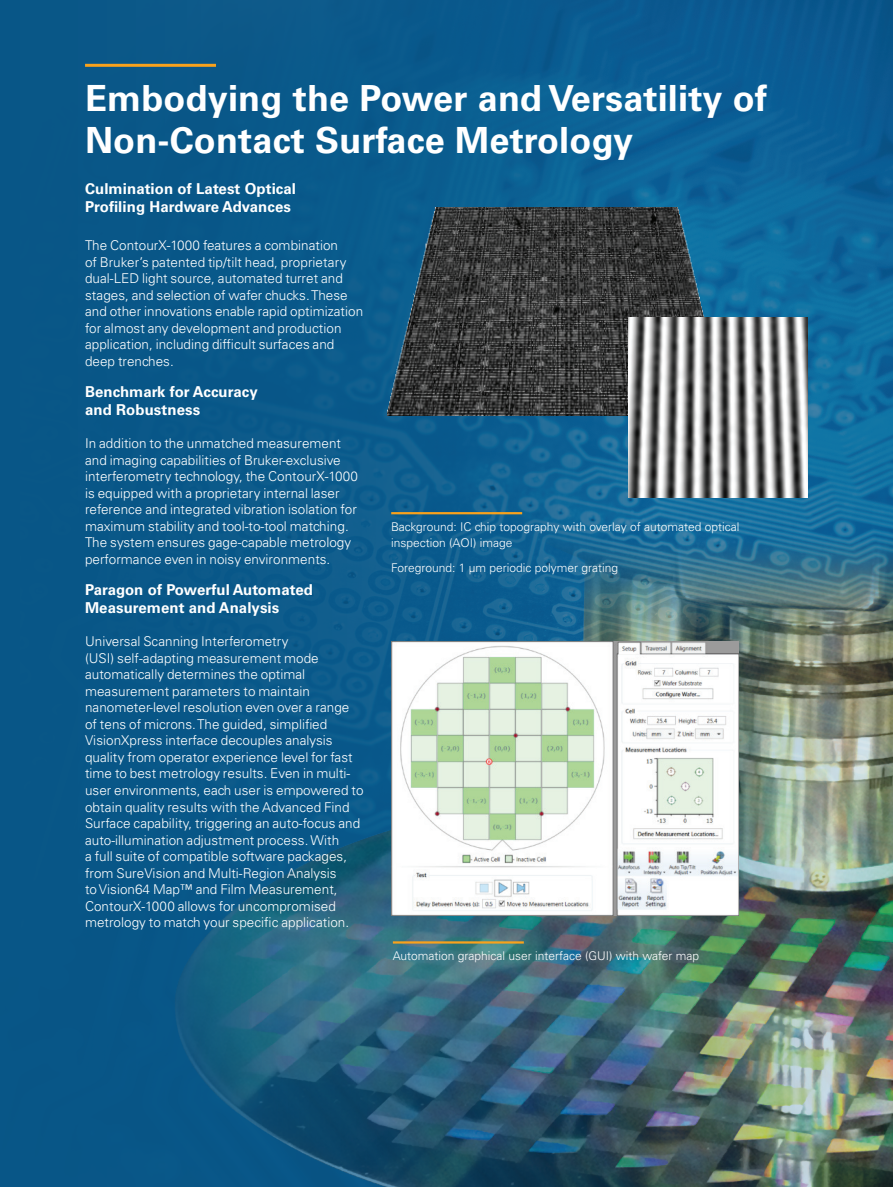
<style>
.page{position:relative;width:893px;height:1187px;background:#fff}
.page>*{position:absolute;margin:0;border:0;box-sizing:border-box;transform-origin:0 0}
.Headline_Reverse{font:700 36px/42px "Univers LT Std";letter-spacing:.005em;color:#fff}
.Subhead_reverse{font:700 15px/18px "Univers LT Std";letter-spacing:.005em;color:#fff}
.Body_Copy_9_11_rever{font:300 13.5px/16.5px "Univers LT Std";color:#fff}
.Caption_inverse{font:300 12px/16.5px "Univers LT Std";color:#fff}
</style>
<div class="page">
<img style="left:0;top:0;width:893px;height:1186px">
<img style="left:90px;top:311px;width:803px;height:875px">
<img style="left:388px;top:208px;width:338px;height:207px">
<img style="left:629px;top:317px;width:179px;height:180px">
<img style="left:392px;top:641px;width:347px;height:274px">
<hr style="left:85px;top:64px;width:131px;height:3px;background:#f9a21c">
<hr style="left:393px;top:941px;width:131px;height:2px;background:#f9a21c">
<hr style="left:391px;top:512px;width:131px;height:2px;background:#f9a21c">
<p class="Headline_Reverse" style="left:85px;top:78px;width:683px">Embodying the Power and Versatility of<br>Non-Contact Surface Metrology</p>
<p class="Subhead_reverse" style="left:85px;top:179px;width:213px">Culmination of Latest Optical<br>Profiling Hardware Advances</p>
<p class="Body_Copy_9_11_rever" style="left:85px;top:237px;width:280px">The ContourX-1000 features a combination<br>of Bruker’s patented tip/tilt head, proprietary dual-LED light source, automated turret and stages, and selection of wafer chucks. These and other innovations enable rapid optimization for almost any development and production application, including difficult surfaces and deep trenches.</p>
<p class="Subhead_reverse" style="left:85px;top:382px;width:174px">Benchmark for Accuracy and Robustness</p>
<p class="Body_Copy_9_11_rever" style="left:85px;top:435px;width:275px">In addition to the unmatched measurement and imaging capabilities of Bruker-exclusive interferometry technology, the ContourX-1000 is equipped with a proprietary internal laser reference and integrated vibration isolation for maximum stability and tool-to-tool matching.<br>The system ensures gage-capable metrology performance even in noisy environments.</p>
<p class="Subhead_reverse" style="left:85px;top:580px;width:229px">Paragon of Powerful Automated<br>Measurement and Analysis</p>
<p class="Body_Copy_9_11_rever" style="left:85px;top:633px;width:280px">Universal Scanning Interferometry<br>(USI) self-adapting measurement mode automatically determines the optimal measurement parameters to maintain nanometer-level resolution even over a range of tens of microns. The guided, simplified VisionXpress interface decouples analysis quality from operator experience level for fast time to best metrology results. Even in multi&shy;user environments, each user is empowered to obtain quality results with the Advanced Find Surface capability, triggering an auto-focus and auto-illumination adjustment process. With<br>a full suite of compatible software packages, from SureVision and Multi-Region Analysis<br>to Vision64 Map™ and Film Measurement, ContourX-1000 allows for uncompromised metrology to match your specific application.</p>
<p class="Caption_inverse" style="left:393px;top:947px;width:308px">Automation graphical user interface (GUI) with wafer map</p>
<p class="Caption_inverse" style="left:391px;top:518px;width:350px">Background: IC chip topography with overlay of automated optical inspection (AOI) image</p>
<p class="Caption_inverse" style="left:391px;top:560px;width:228px">Foreground: 1 µm periodic polymer grating</p>
</div>
